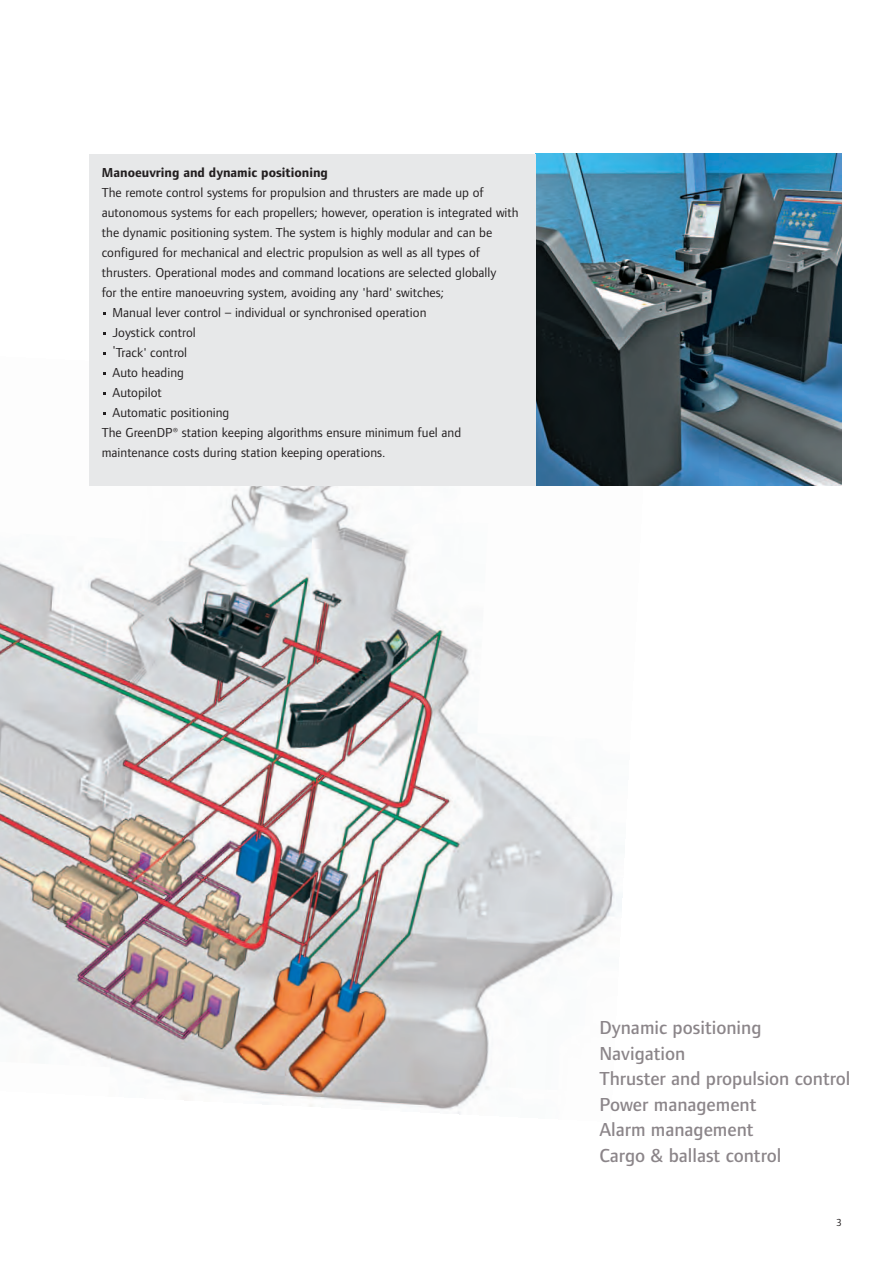
<style>
.page{position:relative;width:893px;height:1263px;background:#fff}
.page>*{position:absolute;margin:0;border:0;box-sizing:border-box;transform-origin:0 0}
.t1{font:500 19.5px/25.5px "Foundry Form Sans";color:#8b8589}
.t2{font:13.5px "Foundry Form Sans";color:#231f20}
.t3{font:700 13.5px "Foundry Form Sans";color:#231f20}
.t4{font:10.5px "Foundry Form Sans";color:#231f20}
</style>
<div class="page">
<img style="left:0;top:485px;width:647px;height:630px">
<img style="left:536px;top:154px;width:306px;height:331px">
<div style="left:89px;top:154px;width:447px;height:331px;background:#e7e8e9"></div>
<p class="t3" style="left:102px;top:167px;width:228px">Manoeuvring and dynamic positioning</p>
<p class="t2" style="left:102px;top:188px;width:383px">The remote control systems for propulsion and thrusters are made up of</p>
<p class="t2" style="left:102px;top:207px;width:418px">autonomous systems for each propellers; however, operation is integrated with</p>
<p class="t2" style="left:102px;top:227px;width:392px">the dynamic positioning system. The system is highly modular and can be</p>
<p class="t2" style="left:102px;top:247px;width:380px">configured for mechanical and electric propulsion as well as all types of</p>
<p class="t2" style="left:102px;top:267px;width:396px">thrusters. Operational modes and command locations are selected globally</p>
<p class="t2" style="left:102px;top:287px;width:344px">for the entire manoeuvring system, avoiding any 'hard' switches;</p>
<p class="t2" style="left:112px;top:307px;width:315px">Manual lever control – individual or synchronised operation</p>
<p class="t2" style="left:112px;top:327px;width:85px">Joystick control</p>
<p class="t2" style="left:112px;top:347px;width:76px">'Track' control</p>
<p class="t2" style="left:112px;top:367px;width:73px">Auto heading</p>
<p class="t2" style="left:112px;top:387px;width:51px">Autopilot</p>
<p class="t2" style="left:112px;top:407px;width:118px">Automatic positioning</p>
<p class="t2" style="left:102px;top:427px;width:361px">The GreenDP® station keeping algorithms ensure minimum fuel and</p>
<p class="t2" style="left:102px;top:447px;width:285px">maintenance costs during station keeping operations.</p>
<h1 class="t1" style="left:599px;top:1016px;width:253px">Dynamic positioning<br>Navigation<br>Thruster and propulsion control<br>Power management<br>Alarm management<br>Cargo &amp; ballast control</h1>
<p class="t4" style="left:836px;top:1218px;width:7px">3</p>
</div>
